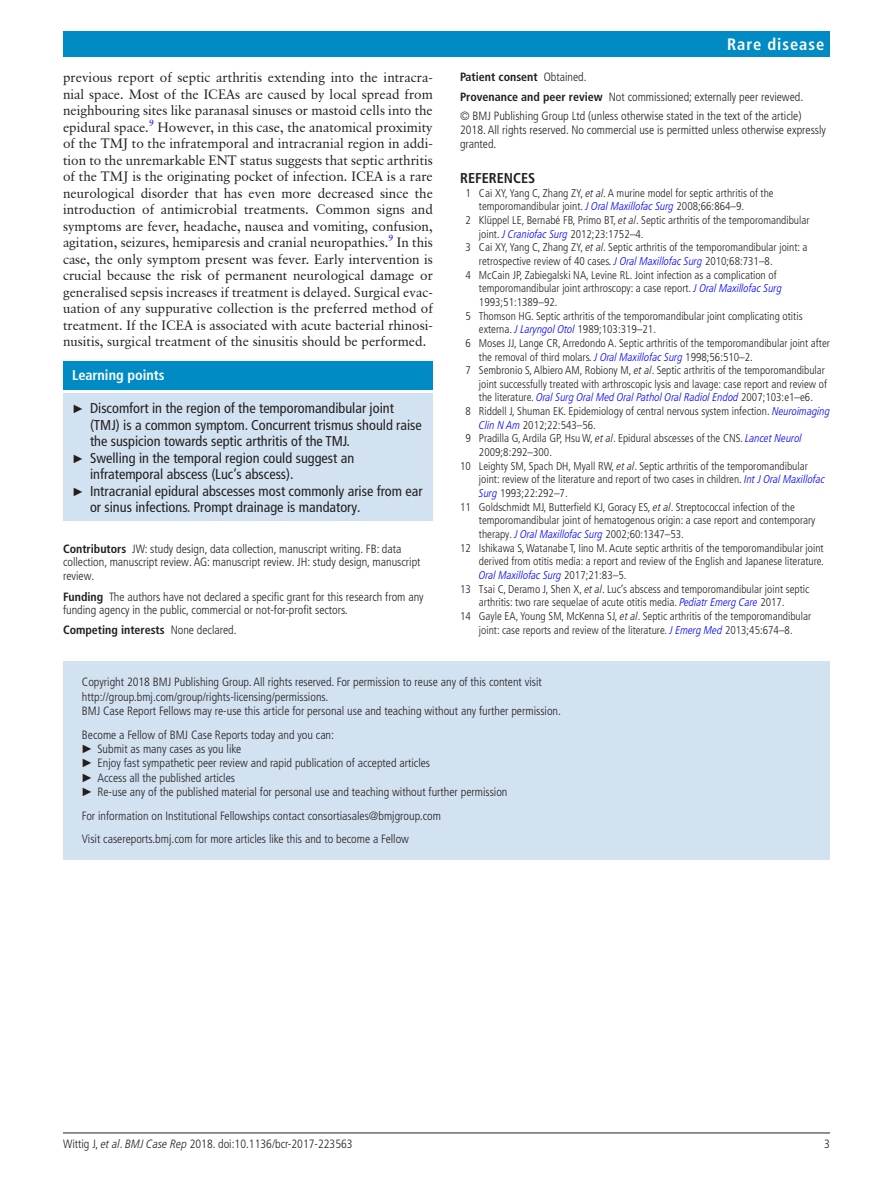
<style>
.page{position:relative;width:893px;height:1191px;background:#fff}
.page>*{position:absolute;margin:0;border:0;box-sizing:border-box;transform-origin:0 0}
.t1{font:700 condensed 16.5px "Frutiger LT Pro";color:#fff}
.t2{font:condensed 14.25px "Frutiger LT Pro";color:#231f20}
.t3{font:700 condensed 14.25px "Frutiger LT Pro";color:#fff}
.t4{font:700 condensed 14.25px "Frutiger LT Std";color:#231f20}
.t5{font:13.5px/16.5px "Classical Garamond BT";color:#231f20;text-align:justify}
.t6{font:300 condensed 12px/14.4px "Frutiger LT Pro";color:#231f20}
.t7{font:700 condensed 12px "Frutiger LT Pro";color:#231f20}
.t8{font:300 condensed 11.25px "Frutiger LT Pro";color:#231f20}
.t9{font:italic 300 condensed 11.25px "Frutiger LT Pro";color:#00f}
.s1{font-family:"Arial";font-stretch:normal;font-size:12px}
.s2{font-weight:700}
.s3{font-weight:300}
.s4{font-style:italic}
.s5{font-style:italic;color:#00f}
.s6{font-style:normal;color:#231f20}
.s7{font-family:"Arial";font-weight:400;font-stretch:normal}
</style>
<div class="page">
<hr style="left:63px;top:1132px;width:767px;height:1px;background:#231f20">
<div style="left:63px;top:31px;width:767px;height:25px;background:#008bc5"></div>
<div style="left:63px;top:361px;width:370px;height:28px;background:#008bc5"></div>
<div style="left:63px;top:393px;width:370px;height:128px;background:#d2e2f0"></div>
<div style="left:63px;top:661px;width:767px;height:198px;background:#d2e2f0"></div>
<p class="t5" style="left:63px;top:69px;width:371px">previous report of septic arthritis extending into the intracra&shy;nial space. Most of the ICEAs are caused by local spread from neighbouring sites like paranasal sinuses or mastoid cells into the epidural space.<sup>9</sup> However, in this case, the anatomical proximity of the TMJ to the infratemporal and intracranial region in addi&shy;tion to the unremarkable ENT status suggests that septic arthritis of the TMJ is the originating pocket of infection. ICEA is a rare neurological disorder that has even more decreased since the introduction of antimicrobial treatments. Common signs and symptoms are fever, headache, nausea and vomiting, confusion, agitation, seizures, hemiparesis and cranial neuropathies.<sup>9</sup> In this case, the only symptom present was fever. Early intervention is crucial because the risk of permanent neurological damage or generalised sepsis increases if treatment is delayed. Surgical evac&shy;uation of any suppurative collection is the preferred method of treatment. If the ICEA is associated with acute bacterial rhinosi&shy;nusitis, surgical treatment of the sinusitis should be performed.</p>
<p class="t3" style="left:72px;top:367px;width:94px">Learning points</p>
<p class="t2" style="left:72px;top:400px;width:323px"><span class="s1">►</span> Discomfort in the region of the temporomandibular joint</p>
<p class="t2" style="left:90px;top:416px;width:333px">(TMJ) is a common symptom. Concurrent trismus should raise</p>
<p class="t2" style="left:90px;top:433px;width:262px">the suspicion towards septic arthritis of the TMJ.</p>
<p class="t2" style="left:72px;top:449px;width:284px"><span class="s1">►</span> Swelling in the temporal region could suggest an</p>
<p class="t2" style="left:90px;top:466px;width:205px">infratemporal abscess (Luc’s abscess).</p>
<p class="t2" style="left:72px;top:482px;width:352px"><span class="s1">►</span> Intracranial epidural abscesses most commonly arise from ear</p>
<p class="t2" style="left:90px;top:499px;width:272px">or sinus infections. Prompt drainage is mandatory.</p>
<p class="t6" style="left:63px;top:542px;width:359px;line-height:13.5px"><span class="s2">Contributors</span> JW: study design, data collection, manuscript writing. FB: data collection, manuscript review. AG: manuscript review. JH: study design, manuscript review.</p>
<p class="t6" style="left:63px;top:590px;width:362px;line-height:13.5px"><span class="s2">Funding</span> The authors have not declared a specific grant for this research from any funding agency in the public, commercial or not-for-profit sectors.</p>
<p class="t7" style="left:63px;top:622px;width:175px">Competing interests <span class="s3">None declared.</span></p>
<h1 class="t1" style="left:727px;top:34px;width:99px">Rare disease</h1>
<p class="t6" style="left:460px;top:67px;width:345px;line-height:19.6px"><span class="s2">Patient consent</span> Obtained.<br><span class="s2">Provenance and peer review</span> Not commissioned; externally peer reviewed. © BMJ Publishing Group Ltd (unless otherwise stated in the text of the article)</p>
<p class="t6" style="left:460px;top:123px;width:367px;line-height:13.6px">2018. All rights reserved. No commercial use is permitted unless otherwise expressly granted.</p>
<p class="t4" style="left:460px;top:170px;width:77px">REFERENCES</p>
<p class="t8" style="left:465px;top:186px;width:310px">1 Cai XY, Yang C, Zhang ZY, <span class="s4">et al</span>. A murine model for septic arthritis of the</p>
<p class="t8" style="left:479px;top:200px;width:267px">temporomandibular joint. <span class="s5">J Oral Maxillofac Surg</span> 2008;66:864–9.</p>
<p class="t8" style="left:465px;top:214px;width:346px">2 Klüppel LE, Bernabé FB, Primo BT, <span class="s4">et al</span>. Septic arthritis of the temporomandibular</p>
<p class="t8" style="left:479px;top:227px;width:166px">joint. <span class="s5">J Craniofac Surg</span> 2012;23:1752–4.</p>
<p class="t8" style="left:465px;top:241px;width:344px">3 Cai XY, Yang C, Zhang ZY, <span class="s4">et al</span>. Septic arthritis of the temporomandibular joint: a</p>
<p class="t8" style="left:479px;top:255px;width:295px">retrospective review of 40 cases. <span class="s5">J Oral Maxillofac Surg</span> 2010;68:731–8.</p>
<p class="t8" style="left:465px;top:268px;width:313px">4 McCain JP, Zabiegalski NA, Levine RL. Joint infection as a complication of</p>
<p class="t8" style="left:479px;top:282px;width:304px">temporomandibular joint arthroscopy: a case report. <span class="s5">J Oral Maxillofac Surg</span></p>
<p class="t8" style="left:479px;top:295px;width:80px">1993;51:1389–92.</p>
<p class="t8" style="left:465px;top:309px;width:339px">5 Thomson HG. Septic arthritis of the temporomandibular joint complicating otitis</p>
<p class="t8" style="left:479px;top:323px;width:179px">externa. <span class="s5">J Laryngol Otol</span> 1989;103:319–21.</p>
<p class="t8" style="left:465px;top:336px;width:366px">6 Moses JJ, Lange CR, Arredondo A. Septic arthritis of the temporomandibular joint after</p>
<p class="t8" style="left:479px;top:350px;width:276px">the removal of third molars. <span class="s5">J Oral Maxillofac Surg</span> 1998;56:510–2.</p>
<p class="t8" style="left:465px;top:364px;width:361px">7 Sembronio S, Albiero AM, Robiony M, <span class="s4">et al</span>. Septic arthritis of the temporomandibular</p>
<p class="t8" style="left:479px;top:377px;width:350px">joint successfully treated with arthroscopic lysis and lavage: case report and review of</p>
<p class="t9" style="left:479px;top:391px;width:336px"><span class="s6">the literature.</span> Oral Surg Oral Med Oral Pathol Oral Radiol Endod <span class="s6">2007;103:e1–e6.</span></p>
<p class="t8" style="left:465px;top:405px;width:366px">8 Riddell J, Shuman EK. Epidemiology of central nervous system infection. <span class="s5">Neuroimaging</span></p>
<p class="t8" style="left:479px;top:418px;width:119px"><span class="s5">Clin N Am</span> 2012;22:543–56.</p>
<p class="t8" style="left:465px;top:432px;width:338px">9 Pradilla G, Ardila GP, Hsu W, <span class="s4">et al</span>. Epidural abscesses of the CNS. <span class="s5">Lancet Neurol</span></p>
<p class="t8" style="left:479px;top:446px;width:75px">2009;8:292–300.</p>
<p class="t8" style="left:460px;top:459px;width:349px">10 Leighty SM, Spach DH, Myall RW, <span class="s4">et al</span>. Septic arthritis of the temporomandibular</p>
<p class="t8" style="left:479px;top:473px;width:348px">joint: review of the literature and report of two cases in children. <span class="s5">Int J Oral Maxillofac</span></p>
<p class="t8" style="left:479px;top:487px;width:90px"><span class="s5">Surg</span> 1993;22:292–7.</p>
<p class="t8" style="left:460px;top:500px;width:336px">11 Goldschmidt MJ, Butterfield KJ, Goracy ES, <span class="s4">et al</span>. Streptococcal infection of the</p>
<p class="t8" style="left:479px;top:514px;width:338px">temporomandibular joint of hematogenous origin: a case report and contemporary</p>
<p class="t8" style="left:479px;top:527px;width:206px">therapy. <span class="s5">J Oral Maxillofac Surg</span> 2002;60:1347–53.</p>
<p class="t8" style="left:460px;top:541px;width:365px">12 Ishikawa S, Watanabe T, Iino M. Acute septic arthritis of the temporomandibular joint</p>
<p class="t8" style="left:479px;top:555px;width:346px">derived from otitis media: a report and review of the English and Japanese literature.</p>
<p class="t9" style="left:479px;top:568px;width:149px">Oral Maxillofac Surg <span class="s6">2017;21:83–5.</span></p>
<p class="t8" style="left:460px;top:582px;width:351px">13 Tsai C, Deramo J, Shen X, <span class="s4">et al</span>. Luc’s abscess and temporomandibular joint septic</p>
<p class="t8" style="left:479px;top:596px;width:307px">arthritis: two rare sequelae of acute otitis media. <span class="s5">Pediatr Emerg Care</span> 2017.</p>
<p class="t8" style="left:460px;top:609px;width:353px">14 Gayle EA, Young SM, McKenna SJ, <span class="s4">et al</span>. Septic arthritis of the temporomandibular</p>
<p class="t8" style="left:479px;top:623px;width:315px">joint: case reports and review of the literature. <span class="s5">J Emerg Med</span> 2013;45:674–8.</p>
<p class="t6" style="left:82px;top:675px;width:481px">Copyright 2018 BMJ Publishing Group. All rights reserved. For permission to reuse any of this content visit http://group.bmj.com/group/rights-licensing/permissions.<br>BMJ Case Report Fellows may re-use this article for personal use and teaching without any further permission.</p>
<p class="t6" style="left:81px;top:727px;width:428px">Become a Fellow of BMJ Case Reports today and you can:<br><span class="s7">►</span> Submit as many cases as you like<br><span class="s7">►</span> Enjoy fast sympathetic peer review and rapid publication of accepted articles<br><span class="s7">►</span> Access all the published articles<br><span class="s7">►</span> Re-use any of the published material for personal use and teaching without further permission</p>
<p class="t6" style="left:82px;top:804px;width:361px;line-height:23.4px">For information on Institutional Fellowships contact consortiasales@bmjgroup.com<br>Visit casereports.bmj.com for more articles like this and to become a Fellow</p>
<p class="t6" style="left:63px;top:1136px;width:291px">Wittig J, <span class="s4">et al</span>. <span class="s4">BMJ Case Rep</span> 2018. doi:10.1136/bcr-2017-223563</p>
<p class="t6" style="left:824px;top:1136px;width:7px">3</p>
</div>
